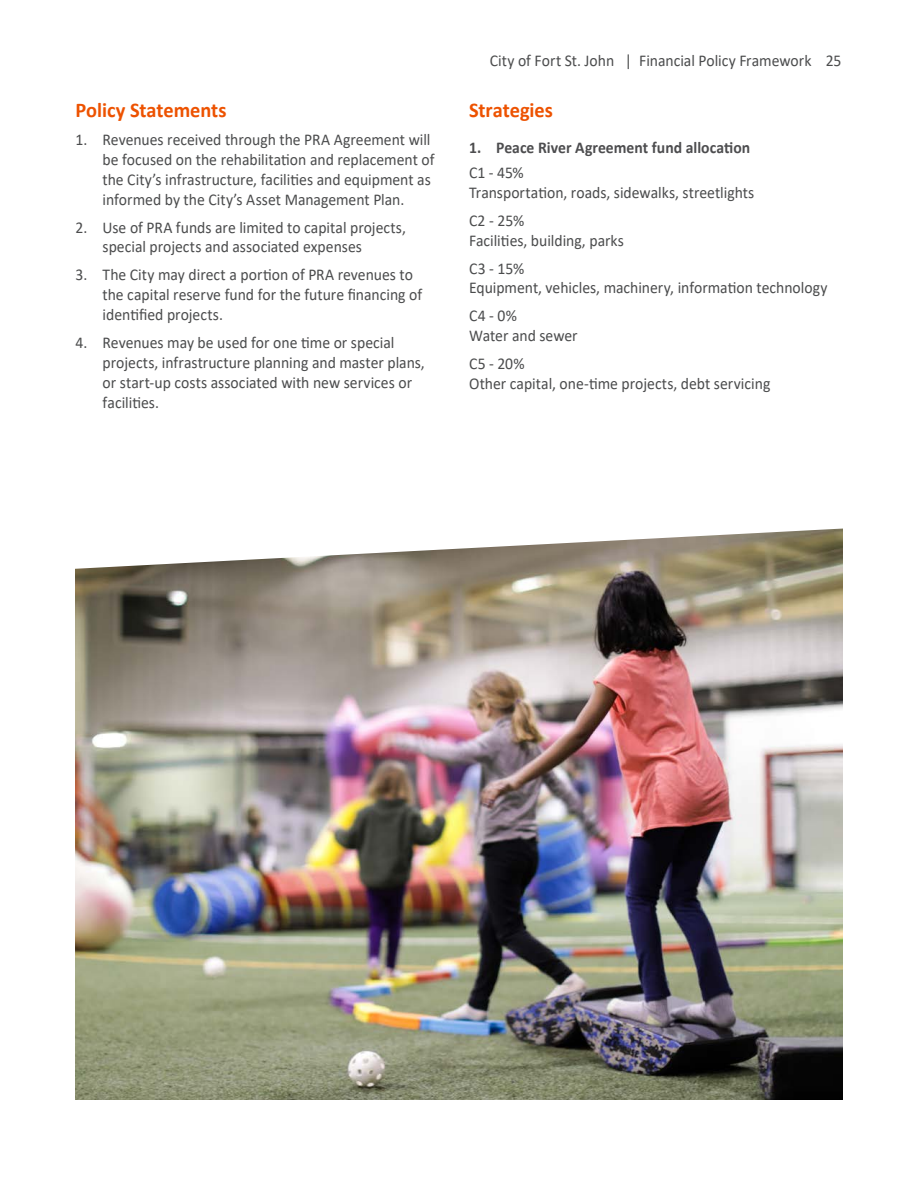
<style>
.page{position:relative;width:918px;height:1188px;background:#fff}
.page>*{position:absolute;margin:0;border:0;box-sizing:border-box;transform-origin:0 0}
.body-paragraph{font:700 21px "Calibri";letter-spacing:-.005em;color:#ed5200}
.Heading-medium{font:700 21px "Calibri";letter-spacing:-.005em;color:#ed5200}
.body-paragraph-2{font:16.5px/19.8px "Calibri";color:#4b4c4d;scale:.95 1}
.t1{font:700 16.5px "Calibri";color:#4d4d4f;scale:.95 1}
</style>
<div class="page">
<img style="left:76px;top:573px;width:766px;height:527px">
<svg style="left:75px;top:528px;width:768px;height:45px"></svg>
<p class="body-paragraph" style="left:76px;top:95px;width:152px">Policy Statements</p>
<p class="body-paragraph-2" style="left:103px;top:129px;width:351px;text-indent:-27px">1. Revenues received through the PRA Agreement will be focused on the rehabilitation and replacement of the City’s infrastructure, facilities and equipment as informed by the City’s Asset Management Plan.</p>
<p class="body-paragraph-2" style="left:103px;top:217px;width:321px;text-indent:-27px">2. Use of PRA funds are limited to capital projects, special projects and associated expenses</p>
<p class="body-paragraph-2" style="left:103px;top:265px;width:338px;text-indent:-27px">3. The City may direct a portion of PRA revenues to the capital reserve fund for the future financing of identified projects.</p>
<p class="body-paragraph-2" style="left:103px;top:332px;width:341px;text-indent:-27px">4. Revenues may be used for one time or special projects, infrastructure planning and master plans, or start-up costs associated with new services or facilities.</p>
<p class="body-paragraph-2" style="left:490px;top:50px;width:372px">City of Fort St. John | Financial Policy Framework 25</p>
<p class="Heading-medium" style="left:469px;top:95px;width:85px">Strategies</p>
<p class="t1" style="left:469px;top:136px;width:298px">1. Peace River Agreement fund allocation</p>
<p class="body-paragraph-2" style="left:469px;top:162px;width:302px">C1 - 45%<br>Transportation, roads, sidewalks, streetlights</p>
<p class="body-paragraph-2" style="left:469px;top:210px;width:165px">C2 - 25%<br>Facilities, building, parks</p>
<p class="body-paragraph-2" style="left:469px;top:258px;width:379px">C3 - 15%<br>Equipment, vehicles, machinery, information technology</p>
<p class="body-paragraph-2" style="left:469px;top:306px;width:116px">C4-0%<br>Water and sewer</p>
<p class="body-paragraph-2" style="left:469px;top:353px;width:319px">C5 - 20%<br>Other capital, one-time projects, debt servicing</p>
</div>
